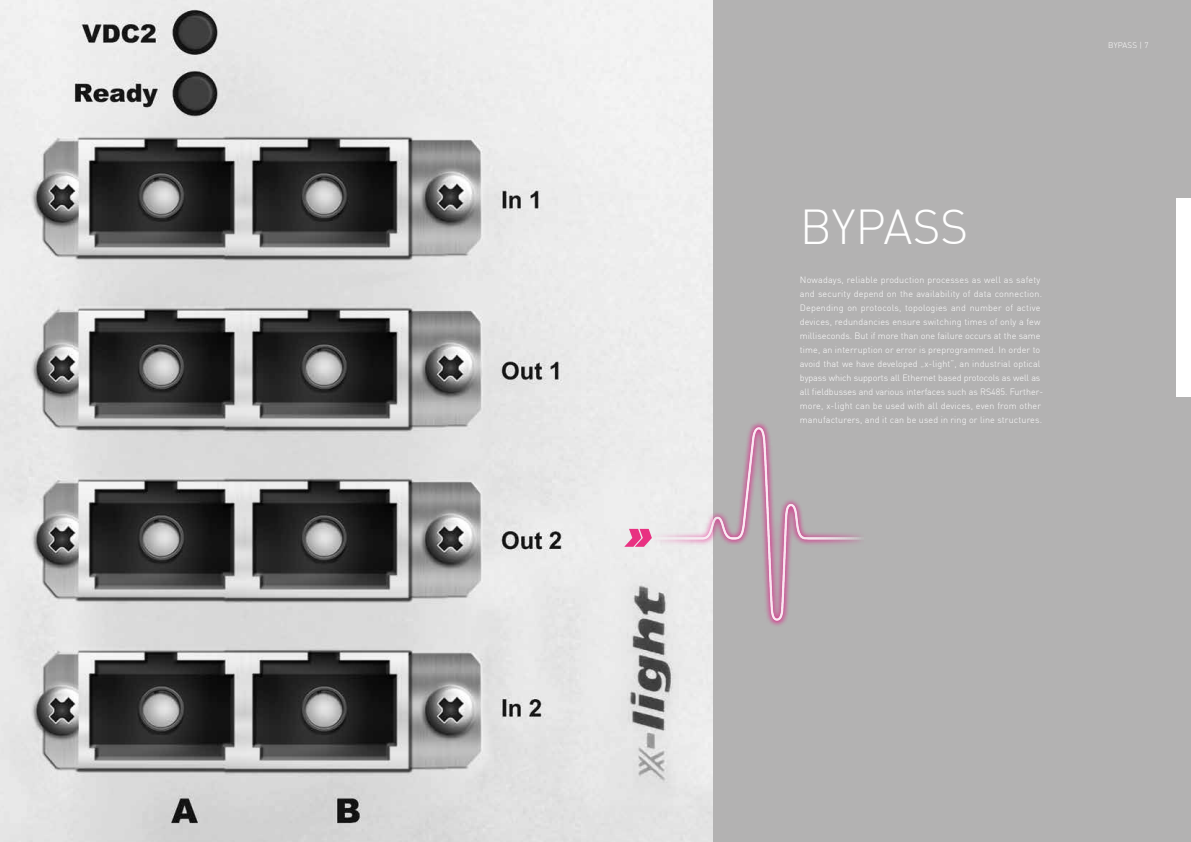
<style>
.page{position:relative;width:1191px;height:842px;background:#fff}
.page>*{position:absolute;margin:0;border:0;box-sizing:border-box;transform-origin:0 0}
.t1{font:300 48px "DIN";color:#fff}
.t2{font:300 9px/14px "DIN";letter-spacing:.01em;color:#fff}
.t3{font:300 8px "DIN";letter-spacing:.02em;color:#fff}
.s1{color:#575756}
</style>
<div class="page">
<img style="left:0;top:0;width:713px;height:842px">
<div style="left:713px;top:0;width:478px;height:842px;background:#b3b2b2"></div>
<div style="left:1176px;top:198px;width:15px;height:199px;background:#fff"></div>
<svg style="left:570px;top:421px;width:215px;height:206px;fill:#eaeaea"></svg>
<svg style="left:576px;top:427px;width:285px;height:194px"></svg>
<svg style="left:624px;top:529px;width:28px;height:18px"></svg>
<h1 class="t1" style="left:799px;top:198px;width:170px">BYPASS</h1>
<p class="t2" style="left:800px;top:273px;width:245px">Nowadays, reliable production processes as well as safety and security depend on the availability of data connection.<br>Depending on protocols, topologies and number of active devices, redundancies ensure switching times of only a few milliseconds. But if more than one failure occurs at the same time, an interruption or error is preprogrammed. In order to avoid that we have developed „x-light“, an industrial optical bypass which supports all Ethernet based protocols as well as all fieldbusses and various interfaces such as RS485. Further&shy;more, x-light can be used with all devices, even from other manufacturers, and it can be used in ring or line structures.</p>
<p class="t3" style="left:1108px;top:40px;width:42px">BYPASS | <span class="s1">7</span></p>
</div>
